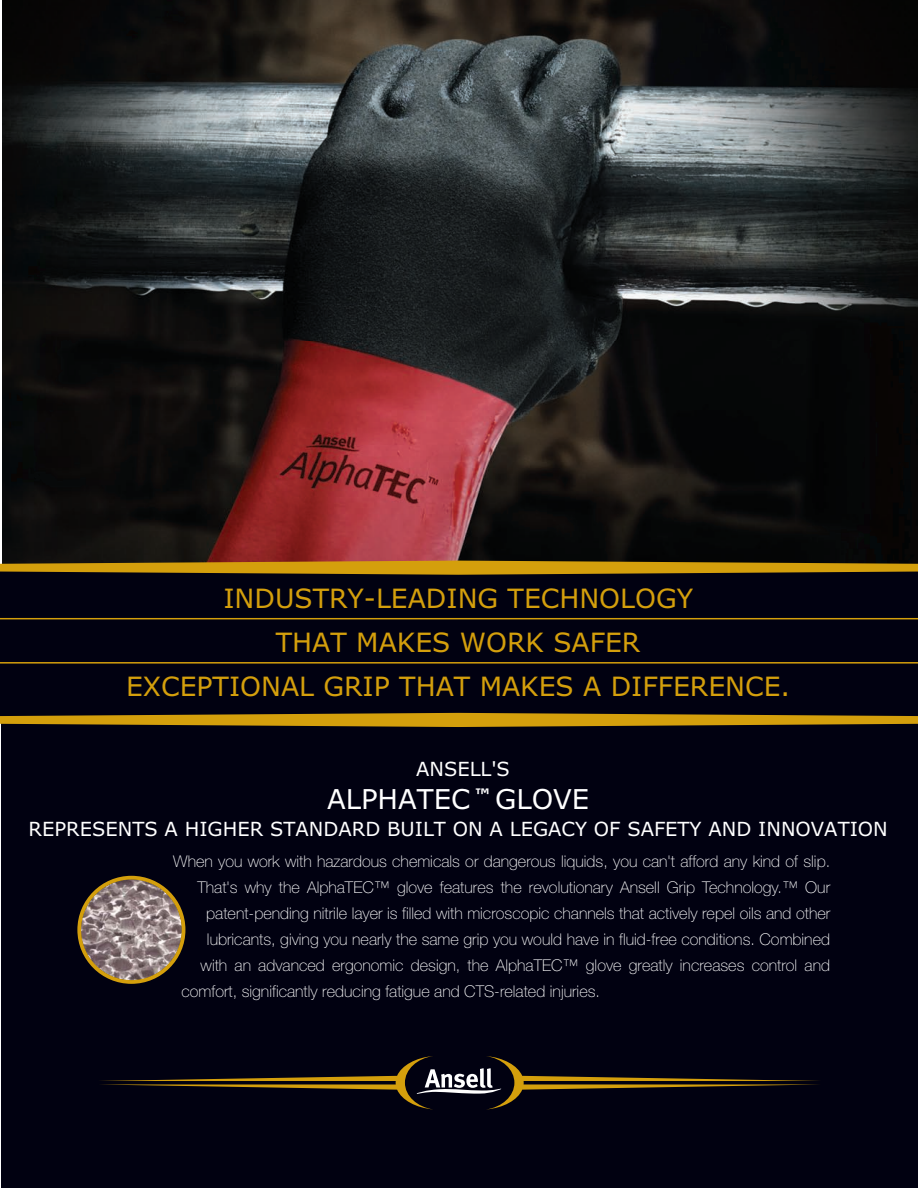
<style>
.page{position:relative;width:918px;height:1188px;background:#fff}
.page>*{position:absolute;margin:0;border:0;box-sizing:border-box;transform-origin:0 0}
.t1{font:27.3px "Verdana";color:#fff}
.t2{font:26.7px/43.8px "Verdana";color:#d49f0c;text-align:center}
.t3{font:19.5px "Verdana";color:#fff}
.t4{font:100 16.2px "Helvetica Neue";color:#fff}
</style>
<div class="page">
<img style="left:3px;top:0;width:915px;height:561px">
<div style="left:0;top:568px;width:917px;height:152px;background:#010111"></div>
<hr style="left:0;top:618px;width:918px;height:1px;background:#d49f0c">
<hr style="left:0;top:662px;width:918px;height:2px;background:#d49f0c">
<svg style="left:0;top:561px;width:918px;height:14px;background:#a87d0c"></svg>
<div style="left:1px;top:720px;width:917px;height:468px;background:#010111"></div>
<svg style="left:101px;top:1056px;width:717px;height:54px"></svg>
<svg style="left:77px;top:876px;width:108px;height:108px"></svg>
<svg style="left:0;top:713px;width:918px;height:14px"></svg>
<p class="t2" style="left:126px;top:576px;width:666px">INDUSTRY-LEADING TECHNOLOGY<br>THAT MAKES WORK SAFER<br>EXCEPTIONAL GRIP THAT MAKES A DIFFERENCE.</p>
<p class="t3" style="left:416px;top:757px;width:95px">ANSELL'S</p>
<p class="t1" style="left:327px;top:782px;width:264px">ALPHATEC <sup>™</sup> GLOVE</p>
<p class="t3" style="left:29px;top:816px;width:861px">REPRESENTS A HIGHER STANDARD BUILT ON A LEGACY OF SAFETY AND INNOVATION</p>
<p class="t4" style="left:173px;top:852px;width:658px">When you work with hazardous chemicals or dangerous liquids, you can't afford any kind of slip.</p>
<p class="t4" style="left:197px;top:878px;width:634px">That's why the AlphaTEC™ glove features the revolutionary Ansell Grip Technology.™ Our</p>
<p class="t4" style="left:206px;top:904px;width:626px">patent-pending nitrile layer is filled with microscopic channels that actively repel oils and other</p>
<p class="t4" style="left:207px;top:930px;width:625px">lubricants, giving you nearly the same grip you would have in fluid-free conditions. Combined</p>
<p class="t4" style="left:201px;top:956px;width:631px">with an advanced ergonomic design, the AlphaTEC™ glove greatly increases control and</p>
<p class="t4" style="left:181px;top:982px;width:420px">comfort, significantly reducing fatigue and CTS-related injuries.</p>
</div>
